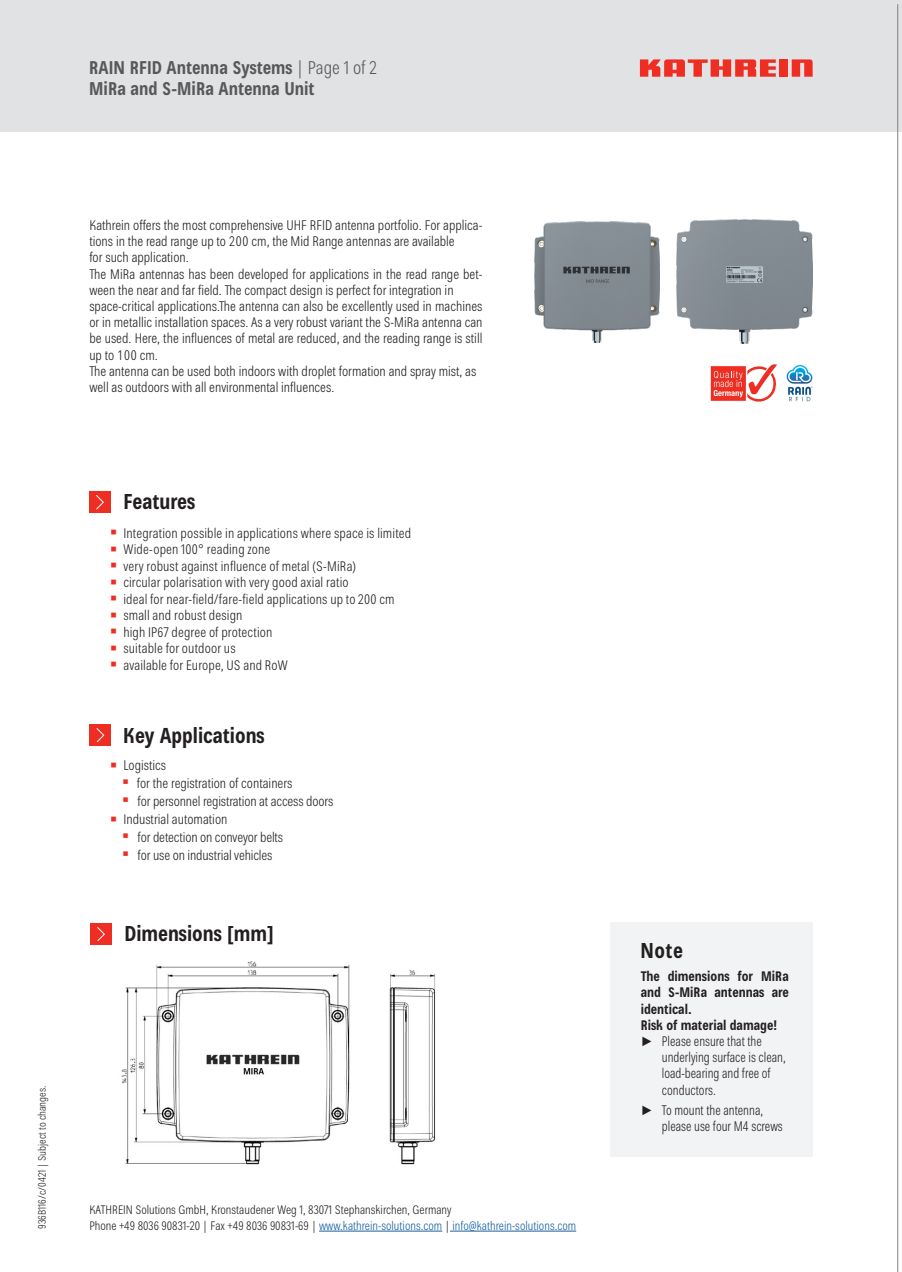
<style>
.page{position:relative;width:902px;height:1272px;background:#fff}
.page>*{position:absolute;margin:0;border:0;box-sizing:border-box;transform-origin:0 0}
._02_Subheadline_BCon{font:700 condensed 21px "Kathrein 77";color:#231f20}
.t1{font:700 condensed 18px/21px "Kathrein 77";color:#57585a}
.hk_Stand_9Pkt_Helv_F{font:13.5px/16.2px "Kathrein Office Cond";color:#231f20}
.t2{font:300 condensed 13.5px/16.2px "Kathrein 47";color:#231f20}
.t3{font:300 condensed 13.5px/16.2px "Kathrein 47";color:#231f20;scale:.93 1}
.hk_Stand_9Pkt_K{font:700 condensed 13.5px/16.2px "Kathrein 77";color:#231f20;text-align:justify}
.t4{font:300 condensed 12px/16.2px "Kathrein 47";color:#231f20}
.t5{font:300 condensed 10.5px "Kathrein 47";color:#231f20}
.s1{font-family:"Kathrein 47";font-weight:300}
.s2{font-family:"Arial";font-weight:700;font-stretch:normal;font-size:18px;color:#ee2e22}
.s3{font-size:18px;color:#ee2e22}
.s4{color:#175d9e}
.s5{font-family:"Arial";font-weight:400;font-stretch:normal}
</style>
<div class="page">
<div style="left:0;top:0;width:901px;height:132px;background:#e1e2e4"></div>
<div style="left:779px;top:59px;width:8px;height:18px;background:#ee2e22"></div>
<svg style="left:791px;top:59px;width:21px;height:18px"></svg>
<svg style="left:639px;top:59px;width:136px;height:18px"></svg>
<hr style="left:319px;top:1230px;width:123px;height:1px;background:#175d9e">
<hr style="left:450px;top:1230px;width:126px;height:1px;background:#175d9e">
<hr style="left:897px;top:4px;width:1px;height:1267px;background:#808285">
<div style="left:89px;top:491px;width:22px;height:22px;background:#ee2e22"></div>
<svg style="left:96px;top:495px;width:8px;height:15px"></svg>
<div style="left:90px;top:923px;width:21px;height:21px;background:#ee2e22"></div>
<svg style="left:97px;top:927px;width:8px;height:14px"></svg>
<div style="left:90px;top:724px;width:21px;height:21px;background:#ee2e22"></div>
<svg style="left:96px;top:728px;width:9px;height:15px"></svg>
<img style="left:121px;top:961px;width:315px;height:204px">
<img style="left:786px;top:364px;width:26px;height:38px">
<svg style="left:710px;top:364px;width:66px;height:38px"></svg>
<img style="left:534px;top:221px;width:125px;height:121px">
<img style="left:676px;top:220px;width:136px;height:123px">
<div style="left:609px;top:922px;width:203px;height:234px;background:#f2f3f4"></div>
<h2 class="t1" style="left:89px;top:57px;width:289px">RAIN RFID Antenna Systems <span class="s1">| Page 1 of 2<br></span>MiRa and S-MiRa Antenna Unit</h2>
<p class="hk_Stand_9Pkt_Helv_F" style="left:89px;top:217px;width:394px">Kathrein offers the most comprehensive UHF RFID antenna portfolio. For applica&shy;tions in the read range up to 200 cm, the Mid Range antennas are available</p>
<p class="hk_Stand_9Pkt_Helv_F" style="left:89px;top:250px;width:101px">for such application.</p>
<p class="hk_Stand_9Pkt_Helv_F" style="left:89px;top:266px;width:394px">The MiRa antennas has been developed for applications in the read range bet&shy;ween the near and far field. The compact design is perfect for integration in</p>
<p class="hk_Stand_9Pkt_Helv_F" style="left:89px;top:298px;width:394px;text-align:justify">space-critical applications.The antenna can also be excellently used in machines or in metallic installation spaces. As a very robust variant the S-MiRa antenna can be used. Here, the influences of metal are reduced, and the reading range is still up to 100 cm.</p>
<p class="hk_Stand_9Pkt_Helv_F" style="left:89px;top:363px;width:388px">The antenna can be used both indoors with droplet formation and spray mist, as</p>
<p class="hk_Stand_9Pkt_Helv_F" style="left:89px;top:379px;width:246px">well as outdoors with all environmental influences.</p>
<p class="_02_Subheadline_BCon" style="left:123px;top:486px;width:73px">Features</p>
<p class="t2" style="left:111px;top:524px;width:302px"><span class="s2">▪</span> Integration possible in applications where space is limited</p>
<p class="t2" style="left:111px;top:541px;width:161px"><span class="s2">▪</span> Wide-open 100° reading zone</p>
<p class="t2" style="left:111px;top:557px;width:247px"><span class="s2">▪</span> very robust against influence of metal (S-MiRa)</p>
<p class="t2" style="left:111px;top:574px;width:239px"><span class="s2">▪</span> circular polarisation with very good axial ratio</p>
<p class="t2" style="left:111px;top:590px;width:285px"><span class="s2">▪</span> ideal for near-field/fare-field applications up to 200 cm</p>
<p class="t2" style="left:111px;top:607px;width:133px"><span class="s2">▪</span> small and robust design</p>
<p class="t2" style="left:111px;top:623px;width:163px"><span class="s2">▪</span> high IP67 degree of protection</p>
<p class="t2" style="left:111px;top:640px;width:126px"><span class="s2">▪</span> suitable for outdoor us</p>
<p class="t2" style="left:111px;top:656px;width:179px"><span class="s2">▪</span> available for Europe, US and RoW</p>
<p class="_02_Subheadline_BCon" style="left:123px;top:720px;width:143px">Key Applications</p>
<p class="t2" style="left:111px;top:757px;width:57px"><span class="s2">▪</span> Logistics</p>
<p class="t2" style="left:123px;top:775px;width:171px"><span class="s3">▪</span> for the registration of containers</p>
<p class="t2" style="left:123px;top:793px;width:211px"><span class="s3">▪</span> for personnel registration at access doors</p>
<p class="t2" style="left:111px;top:811px;width:118px"><span class="s2">▪</span> Industrial automation</p>
<p class="t2" style="left:123px;top:829px;width:161px"><span class="s3">▪</span> for detection on conveyor belts</p>
<p class="t2" style="left:123px;top:847px;width:150px"><span class="s3">▪</span> for use on industrial vehicles</p>
<p class="_02_Subheadline_BCon" style="left:124px;top:918px;width:151px">Dimensions [mm]</p>
<p class="t5" style="left:35px;top:1228px;width:145px;rotate:-90deg">936B116/c/0421 | Subject to changes.</p>
<p class="t4" style="left:89px;top:1201px;width:488px">KATHREIN Solutions GmbH, Kronstaudener Weg 1, 83071 Stephanskirchen, Germany<br>Phone +49 8036 90831-20 | Fax +49 8036 90831-69 | <span class="s4">www.kathrein-solutions.com</span> | <span class="s4">info@kathrein-solutions.com</span></p>
<p class="_02_Subheadline_BCon" style="left:640px;top:935px;width:44px">Note</p>
<p class="hk_Stand_9Pkt_K" style="left:640px;top:968px;width:150px">The dimensions for MiRa and S-MiRa antennas are identical.</p>
<p class="hk_Stand_9Pkt_K" style="left:640px;top:1016px;width:138px">Risk of material damage!</p>
<p class="t3" style="left:662px;top:1033px;width:134px;text-indent:-21px"><span class="s5">►</span> Please ensure that the underlying surface is clean, load-bearing and free of conductors.</p>
<p class="t3" style="left:662px;top:1102px;width:131px;text-indent:-21px"><span class="s5">►</span> To mount the antenna, please use four M4 screws</p>
<p class="hk_Stand_9Pkt_K" style="left:640px;top:968px;width:138px">Risk of material damage!</p>
<p class="t2" style="left:640px;top:984px;width:157px"><span class="s5">►</span> Make sure that the depth at</p>
<p class="t2" style="left:662px;top:1017px;width:144px">the housing of the reader doe not exceed 10 mm<br>(the tightening torque is 5 Nm).</p>
</div>
